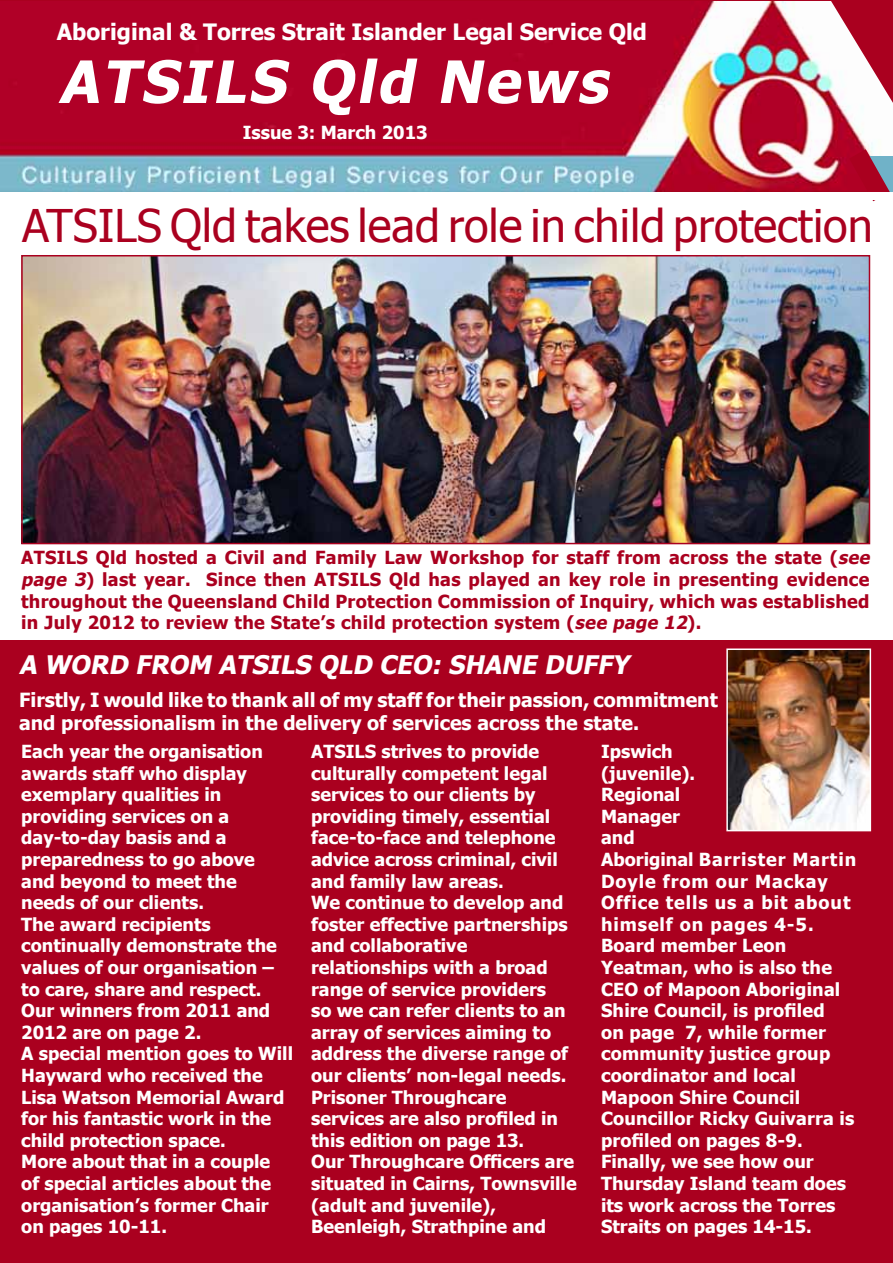
<style>
.page{position:relative;width:893px;height:1263px;background:#fff}
.page>*{position:absolute;margin:0;border:0;box-sizing:border-box;transform-origin:0 0}
.t1{font:italic 700 58.5px "Tahoma";color:#fff}
.t2{font:45px "Tahoma";color:#aa001f}
.t3{font:italic 700 25.5px "Tahoma";color:#fff}
.t4{font:700 22.5px "Tahoma";color:#fff}
.t5{font:700 19.5px/23.4px "Tahoma";color:#fff}
.t6{font:700 18px/21.6px "Tahoma";color:#fff}
.t7{font:700 18px/21.6px "Tahoma";letter-spacing:.02em;color:#aa001f}
.s1{font-style:italic}
</style>
<div class="page">
<div style="left:0;top:640px;width:893px;height:623px;background:#aa001f"></div>
<img style="left:0;top:2px;width:874px;height:190px">
<div style="left:870px;top:156px;width:23px;height:36px;background:#70b2c8"></div>
<svg style="left:849px;top:149px;width:41px;height:52px"></svg>
<svg style="left:830px;top:0;width:63px;height:103px"></svg>
<div style="left:0;top:192px;width:893px;height:8px;background:#fff"></div>
<img style="left:24px;top:258px;width:843px;height:283px">
<div style="left:21px;top:255px;width:849px;height:289px;border:2px solid #aa001f"></div>
<img style="left:729px;top:651px;width:139px;height:177px">
<div style="left:726px;top:648px;width:145px;height:183px;border:2px solid #fff"></div>
<p class="t4" style="left:57px;top:18px;width:592px">Aboriginal &amp; Torres Strait Islander Legal Service Qld</p>
<h1 class="t1" style="left:59px;top:44px;width:562px">ATSILS Qld News</h1>
<p class="t6" style="left:243px;top:121px;width:186px">Issue 3: March 2013</p>
<h2 class="t2" style="left:22px;top:197px;width:852px">ATSILS Qld takes lead role in child protection</h2>
<p class="t7" style="left:21px;top:546px;width:854px">ATSILS Qld hosted a Civil and Family Law Workshop for staff from across the state (<span class="s1">see page 3</span>) last year. Since then ATSILS Qld has played an key role in presenting evidence throughout the Queensland Child Protection Commission of Inquiry, which was established in July 2012 to review the State’s child protection system (<span class="s1">see page 12</span>).</p>
<h3 class="t3" style="left:19px;top:649px;width:617px">A WORD FROM ATSILS QLD CEO: SHANE DUFFY</h3>
<p class="t5" style="left:19px;top:687px;width:700px">Firstly, I would like to thank all of my staff for their passion, commitment and professionalism in the delivery of services across the state.</p>
<p class="t6" style="left:21px;top:740px;width:273px">Each year the organisation awards staff who display exemplary qualities in providing services on a day-to-day basis and a preparedness to go above<br>and beyond to meet the needs of our clients.<br>The award recipients continually demonstrate the values of our organisation – to care, share and respect.<br>Our winners from 2011 and<br>2012 are on page 2.<br>A special mention goes to Will<br>Hayward who received the<br>Lisa Watson Memorial Award for his fantastic work in the child protection space.<br>More about that in a couple<br>of special articles about the organisation’s former Chair on pages 10-11.</p>
<p class="t6" style="left:311px;top:740px;width:267px">ATSILS strives to provide culturally competent legal services to our clients by providing timely, essential face-to-face and telephone advice across criminal, civil and family law areas.<br>We continue to develop and foster effective partnerships and collaborative relationships with a broad range of service providers<br>so we can refer clients to an array of services aiming to address the diverse range of our clients’ non-legal needs.<br>Prisoner Throughcare services are also profiled in this edition on page 13.<br>Our Throughcare Officers are situated in Cairns, Townsville (adult and juvenile),<br>Beenleigh, Strathpine and</p>
<p class="t6" style="left:601px;top:740px;width:257px">Ipswich<br>(juvenile).<br>Regional<br>Manager<br>and<br>Aboriginal Barrister Martin<br>Doyle from our Mackay<br>Office tells us a bit about himself on pages 4-5.<br>Board member Leon<br>Yeatman, who is also the<br>CEO of Mapoon Aboriginal<br>Shire Council, is profiled<br>on page 7, while former community justice group coordinator and local<br>Mapoon Shire Council<br>Councillor Ricky Guivarra is profiled on pages 8-9.<br>Finally, we see how our<br>Thursday Island team does its work across the Torres<br>Straits on pages 14-15.</p>
</div>
